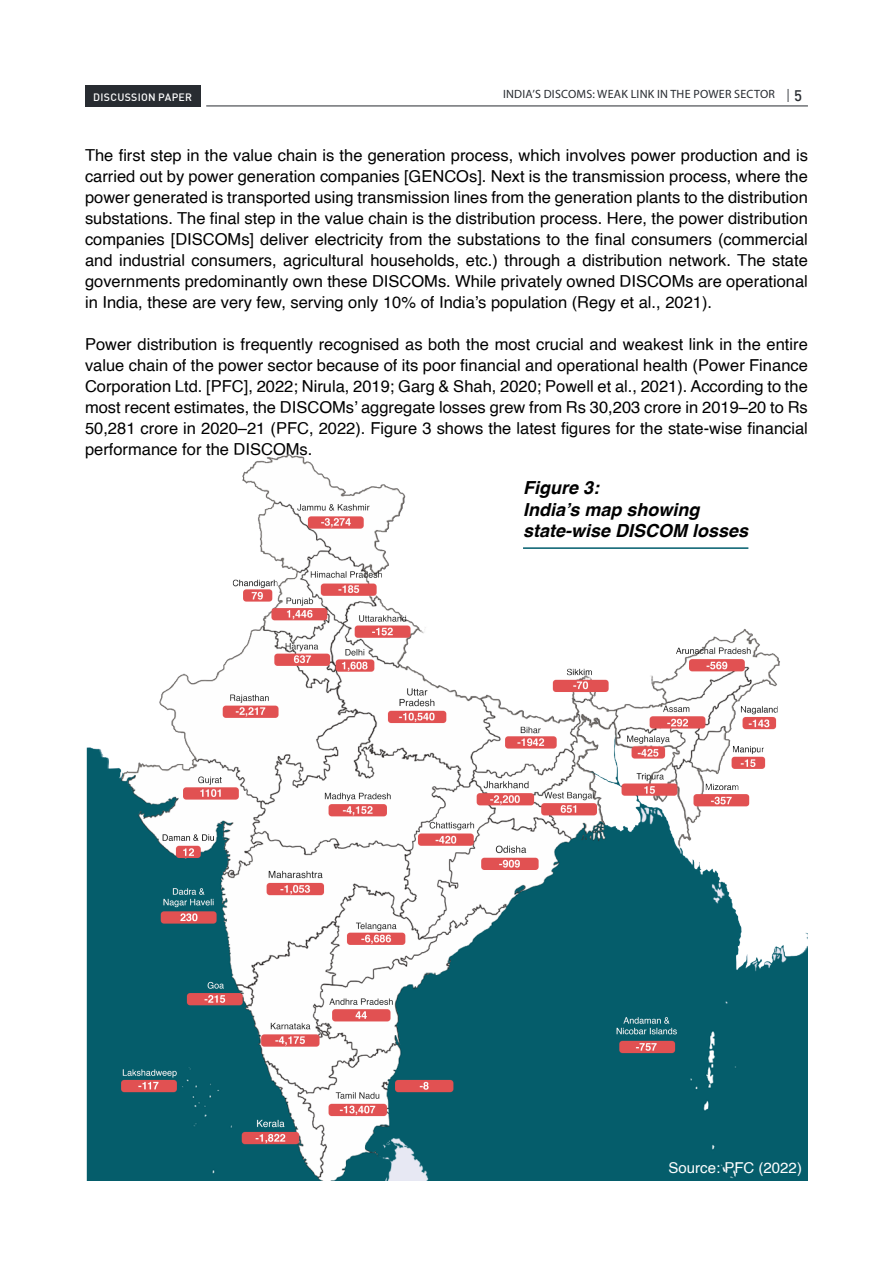
<style>
.page{position:relative;width:893px;height:1263px;background:#fff}
.page>*{position:absolute;margin:0;border:0;box-sizing:border-box;transform-origin:0 0}
.t1{font:italic 700 18px "Helvetica";color:#000}
.Body_Text{font:16.5px/21px "Helvetica";color:#000;text-align:justify}
.t2{font:15px "Helvetica";color:#fff}
.t3{font:12px "Myriad Pro";letter-spacing:.02em;color:#282c31}
.t4{font:500 10.5px "DIN";letter-spacing:.025em;color:#fff}
.s1{font-family:"DIN";font-weight:300;font-size:18.15px}
.s2{font-family:"DIN";font-weight:500;font-size:15px}
</style>
<div class="page">
<div style="left:85px;top:85px;width:115px;height:21px;background:#282c31"></div>
<hr style="left:206px;top:106px;width:602px;height:1px;background:#282c31">
<img style="left:86px;top:454px;width:722px;height:726px">
<hr style="left:523px;top:547px;width:225px;height:2px;background:#005d6d">
<p class="t4" style="left:93px;top:90px;width:100px">DISCUSSION PAPER</p>
<p class="t3" style="left:503px;top:86px;width:300px">INDIA’S DISCOMS: WEAK LINK IN THE POWER SECTOR <span class="s1">I</span> <span class="s2">5</span></p>
<p class="Body_Text" style="left:85px;top:145px;width:724px">The first step in the value chain is the generation process, which involves power production and is carried out by power generation companies [GENCOs]. Next is the transmission process, where the power generated is transported using transmission lines from the generation plants to the distribution substations. The final step in the value chain is the distribution process. Here, the power distribution companies [DISCOMs] deliver electricity from the substations to the final consumers (commercial and industrial consumers, agricultural households, etc.) through a distribution network. The state governments predominantly own these DISCOMs. While privately owned DISCOMs are operational in India, these are very few, serving only 10% of India’s population (Regy et al., 2021).</p>
<p class="Body_Text" style="left:85px;top:334px;width:724px">Power distribution is frequently recognised as both the most crucial and weakest link in the entire value chain of the power sector because of its poor financial and operational health (Power Finance Corporation Ltd. [PFC], 2022; Nirula, 2019; Garg &amp; Shah, 2020; Powell et al., 2021). According to the most recent estimates, the DISCOMs’ aggregate losses grew from Rs 30,203 crore in 2019–20 to Rs 50,281 crore in 2020–21 (PFC, 2022). Figure 3 shows the latest figures for the state-wise financial performance for the DISCOMs.</p>
<p class="t1" style="left:523px;top:473px;width:78px">Figure 3:</p>
<p class="t1" style="left:523px;top:494px;width:178px">India’s map showing</p>
<p class="t1" style="left:523px;top:516px;width:227px">state-wise DISCOM losses</p>
<p class="t2" style="left:669px;top:1156px;width:135px">Source: PFC (2022)</p>
</div>
